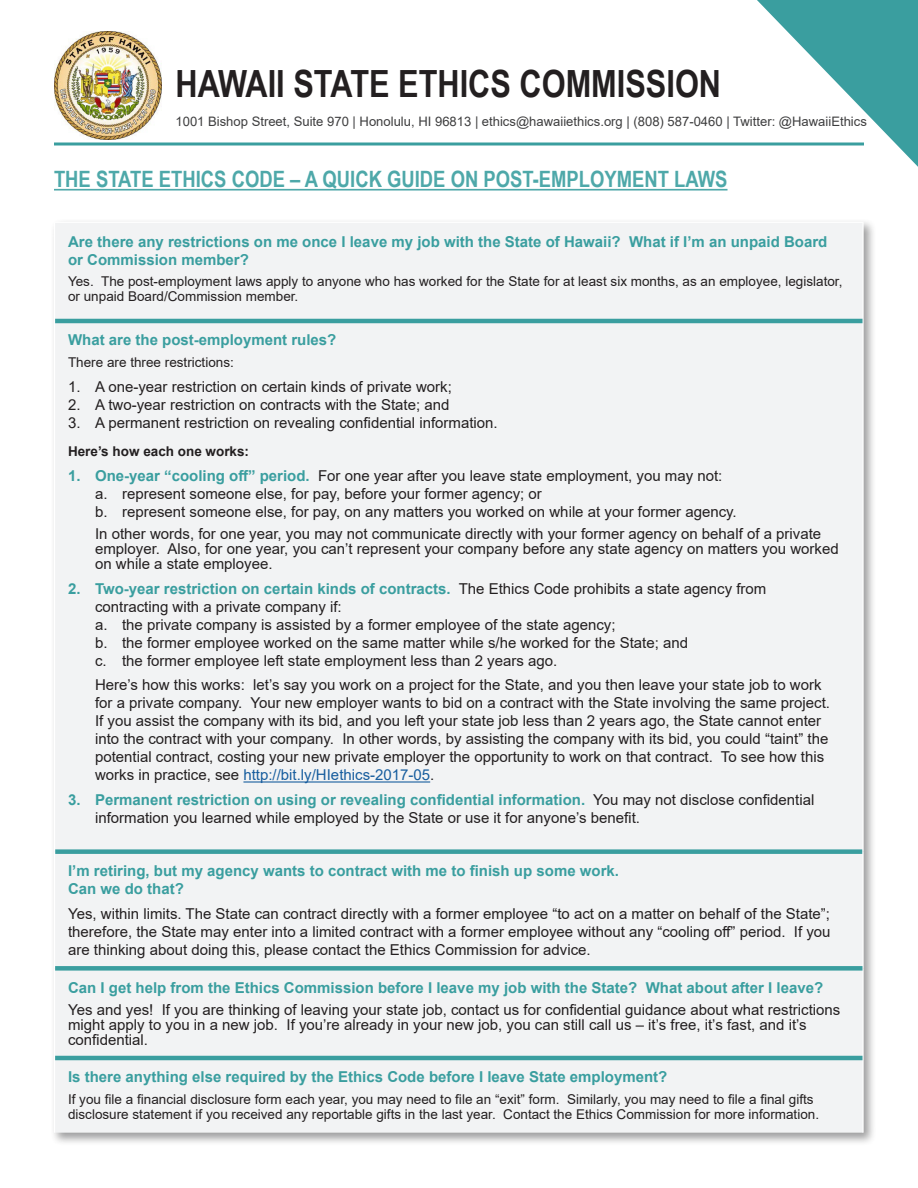
<style>
.page{position:relative;width:918px;height:1188px;background:#fff}
.page>*{position:absolute;margin:0;border:0;box-sizing:border-box;transform-origin:0 0}
.t1{font:700 37.5px "Arial Narrow";color:#231f20}
.t2{font:700 22.5px "Arial Narrow";color:#4ea8a9}
.Body_text{font:15px/18px "Arial";color:#231f20}
.Head_2{font:700 15px/18px "Arial";color:#3a9e9f}
.Body_text-2{font:13.5px/15px "Arial";color:#231f20}
.Body_text-3{font:700 13.5px "Arial";color:#231f20}
.t3{font:13.05px "Arial";color:#3e3e3f}
.s1{font-style:inherit}
.s2{font-weight:700;color:#3a9e9f}
.s3{color:#175d9e}
</style>
<div class="page">
<img style="left:54px;top:32px;width:108px;height:108px">
<svg style="left:54px;top:142px;width:703px;height:4px;background:#6bb6b6"></svg>
<hr style="left:54px;top:189px;width:674px;height:2px;background:#4ea8a9">
<div style="left:50px;top:218px;width:827px;height:927px;background:#3e3e3f;opacity:.5"></div>
<div style="left:55px;top:223px;width:807px;height:910px;background:#f2f3f4"></div>
<div style="left:55px;top:849px;width:807px;height:5px;background:#3a9e9f"></div>
<hr style="left:54px;top:222px;width:810px;height:1px;background:#fff">
<hr style="left:54px;top:223px;width:1px;height:98px;background:#fff">
<hr style="left:862px;top:223px;width:2px;height:98px;background:#fff">
<hr style="left:54px;top:321px;width:1px;height:531px;background:#fff">
<hr style="left:862px;top:321px;width:2px;height:531px;background:#fff">
<hr style="left:54px;top:852px;width:1px;height:116px;background:#fff">
<hr style="left:862px;top:852px;width:2px;height:116px;background:#fff">
<hr style="left:54px;top:968px;width:1px;height:90px;background:#fff">
<hr style="left:862px;top:968px;width:2px;height:90px;background:#fff">
<hr style="left:54px;top:1058px;width:1px;height:75px;background:#fff">
<hr style="left:862px;top:1058px;width:2px;height:75px;background:#fff">
<hr style="left:55px;top:319px;width:807px;height:4px;background:#3a9e9f">
<div style="left:55px;top:966px;width:807px;height:5px;background:#3a9e9f"></div>
<hr style="left:55px;top:1056px;width:807px;height:4px;background:#3a9e9f">
<hr style="left:243px;top:781px;width:187px;height:2px;background:#175d9e">
<svg style="left:757px;top:0;width:161px;height:167px"></svg>
<h1 class="t1" style="left:176px;top:55px;width:547px">HAWAII STATE ETHICS COMMISSION</h1>
<p class="t3" style="left:176px;top:112px;width:693px">1001 Bishop Street, Suite 970 | Honolulu, H<span class="s1">I</span> 96813 | ethics@hawaiiethics.org | (808) 587-0460 | Twitter: @HawaiiEthics</p>
<p class="t2" style="left:54px;top:162px;width:675px">THE STATE ETHICS CODE – A QUICK GUIDE ON POST-EMPLOYMENT LAWS</p>
<p class="Head_2" style="left:68px;top:233px;width:761px">Are there any restrictions on me once I leave my job with the State of Hawaii? What if I’m an unpaid Board or Commission member?</p>
<p class="Body_text-2" style="left:68px;top:274px;width:776px">Yes. The post-employment laws apply to anyone who has worked for the State for at least six months, as an employee, legislator, or unpaid Board/Commission member.</p>
<p class="Head_2" style="left:68px;top:331px;width:270px">What are the post-employment rules?</p>
<p class="Body_text-2" style="left:68px;top:355px;width:167px">There are three restrictions:</p>
<p class="Body_text" style="left:68px;top:378px;width:385px">1. A one-year restriction on certain kinds of private work;</p>
<p class="Body_text" style="left:68px;top:396px;width:383px">2. A two-year restriction on contracts with the State; and</p>
<p class="Body_text" style="left:68px;top:414px;width:431px">3. A permanent restriction on revealing confidential information.</p>
<p class="Body_text-3" style="left:68px;top:442px;width:183px">Here’s how each one works:</p>
<p class="Body_text" style="left:68px;top:467px;width:656px"><span class="s2">1. One-year “cooling off” period.</span> For one year after you leave state employment, you may not:</p>
<p class="Body_text" style="left:95px;top:485px;width:448px">a. represent someone else, for pay, before your former agency; or</p>
<p class="Body_text" style="left:95px;top:503px;width:643px">b. represent someone else, for pay, on any matters you worked on while at your former agency.</p>
<p class="Body_text" style="left:95px;top:526px;width:745px;line-height:15px">In other words, for one year, you may not communicate directly with your former agency on behalf of a private employer. Also, for one year, you can’t represent your company before any state agency on matters you worked on while a state employee.</p>
<p class="Body_text" style="left:95px;top:579px;width:673px;text-indent:-27px"><span class="s2">2. Two-year restriction on certain kinds of contracts.</span> The Ethics Code prohibits a state agency from contracting with a private company if:</p>
<p class="Body_text" style="left:95px;top:615px;width:522px">a. the private company is assisted by a former employee of the state agency;</p>
<p class="Body_text" style="left:95px;top:633px;width:595px">b. the former employee worked on the same matter while s/he worked for the State; and</p>
<p class="Body_text" style="left:95px;top:651px;width:464px">c. the former employee left state employment less than 2 years ago.</p>
<p class="Body_text" style="left:95px;top:676px;width:737px">Here’s how this works: let’s say you work on a project for the State, and you then leave your state job to work for a private company. Your new employer wants to bid on a contract with the State involving the same project.<br>If you assist the company with its bid, and you left your state job less than 2 years ago, the State cannot enter into the contract with your company. In other words, by assisting the company with its bid, you could “taint” the potential contract, costing your new private employer the opportunity to work on that contract. To see how this works in practice, see <span class="s3">http://bit.ly/HIethics-2017-05</span>.</p>
<p class="Body_text" style="left:95px;top:791px;width:721px;text-indent:-27px"><span class="s2">3. Permanent restriction on using or revealing confidential information.</span> You may not disclose confidential information you learned while employed by the State or use it for anyone’s benefit.</p>
<p class="Head_2" style="left:68px;top:862px;width:552px">I’m retiring, but my agency wants to contract with me to finish up some work.</p>
<p class="Head_2" style="left:68px;top:880px;width:117px">Can we do that?</p>
<p class="Body_text" style="left:68px;top:904px;width:764px;text-align:justify">Yes, within limits. The State can contract directly with a former employee “to act on a matter on behalf of the State”; therefore, the State may enter into a limited contract with a former employee without any “cooling off” period. If you are thinking about doing this, please contact the Ethics Commission for advice.</p>
<p class="Head_2" style="left:68px;top:979px;width:757px">Can I get help from the Ethics Commission before I leave my job with the State? What about after I leave?</p>
<p class="Body_text" style="left:68px;top:1002px;width:774px;line-height:15px">Yes and yes! If you are thinking of leaving your state job, contact us for confidential guidance about what restrictions might apply to you in a new job. If you’re already in your new job, you can still call us – it’s free, it’s fast, and it’s confidential.</p>
<p class="Head_2" style="left:68px;top:1068px;width:601px">Is there anything else required by the Ethics Code before I leave State employment?</p>
<p class="Body_text-2" style="left:68px;top:1092px;width:753px">If you file a financial disclosure form each year, you may need to file an “exit” form. Similarly, you may need to file a final gifts disclosure statement if you received any reportable gifts in the last year. Contact the Ethics Commission for more information.</p>
</div>
